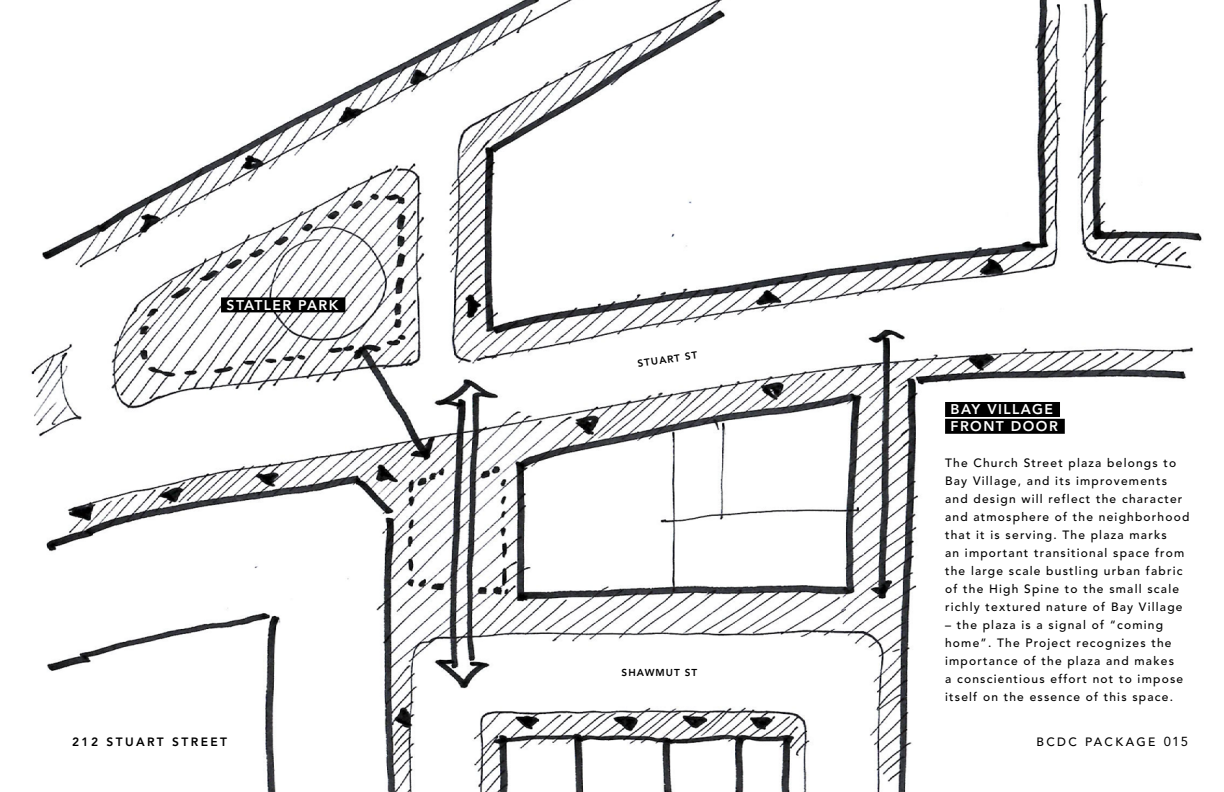
<style>
.page{position:relative;width:1224px;height:792px;background:#fff}
.page>*{position:absolute;margin:0;border:0;box-sizing:border-box;transform-origin:0 0}
.t1{font:800 14px/16.8px "Avenir LT Std";letter-spacing:.1em;color:#fff}
.t2{font:500 12px/18px "Avenir LT Std";letter-spacing:.1em;color:#000}
.t3{font:800 12px "Avenir LT Std";letter-spacing:.2em;color:#000}
.t4{font:500 12px "Avenir LT Std";letter-spacing:.2em;color:#000}
.t5{font:800 10px "Avenir LT Std";letter-spacing:.1em;color:#000}
.s1{font-weight:400;font-size:13px}
</style>
<div class="page">
<img style="left:31px;top:0;width:1171px;height:792px">
<div style="left:949px;top:712px;width:205px;height:80px;background:#fff"></div>
<div style="left:221px;top:297px;width:124px;height:15px;background:#000"></div>
<div style="left:945px;top:402px;width:115px;height:15px;background:#000"></div>
<div style="left:945px;top:419px;width:120px;height:15px;background:#000"></div>
<p class="t1" style="left:227px;top:297px;width:113px">STATLER PARK</p>
<p class="t5" style="left:637px;top:358px;width:62px;rotate:-8deg">STUART ST</p>
<p class="t5" style="left:622px;top:667px;width:77px">SHAWMUT ST</p>
<p class="t1" style="left:951px;top:401px;width:109px">BAY VILLAGE<br>FRONT DOOR</p>
<p class="t2" style="left:945px;top:454px;width:246px">The Church Street plaza belongs to Bay Village, and its improvements and design will reflect the character and atmosphere of the neighborhood that it is serving. The plaza marks<br>an important transitional space from the large scale bustling urban fabric of the High Spine to the small scale richly textured nature of Bay Village</p>
<p class="t2" style="left:945px;top:616px;width:240px">– the plaza is a signal of “coming home”. The Project recognizes the importance of the plaza and makes a conscientious effort not to impose itself on the essence of this space.</p>
<p class="t3" style="left:72px;top:734px;width:157px">212 STUART STREET</p>
<p class="t4" style="left:1037px;top:735px;width:153px">BCDC PACKAGE <span class="s1">015</span></p>
</div>
